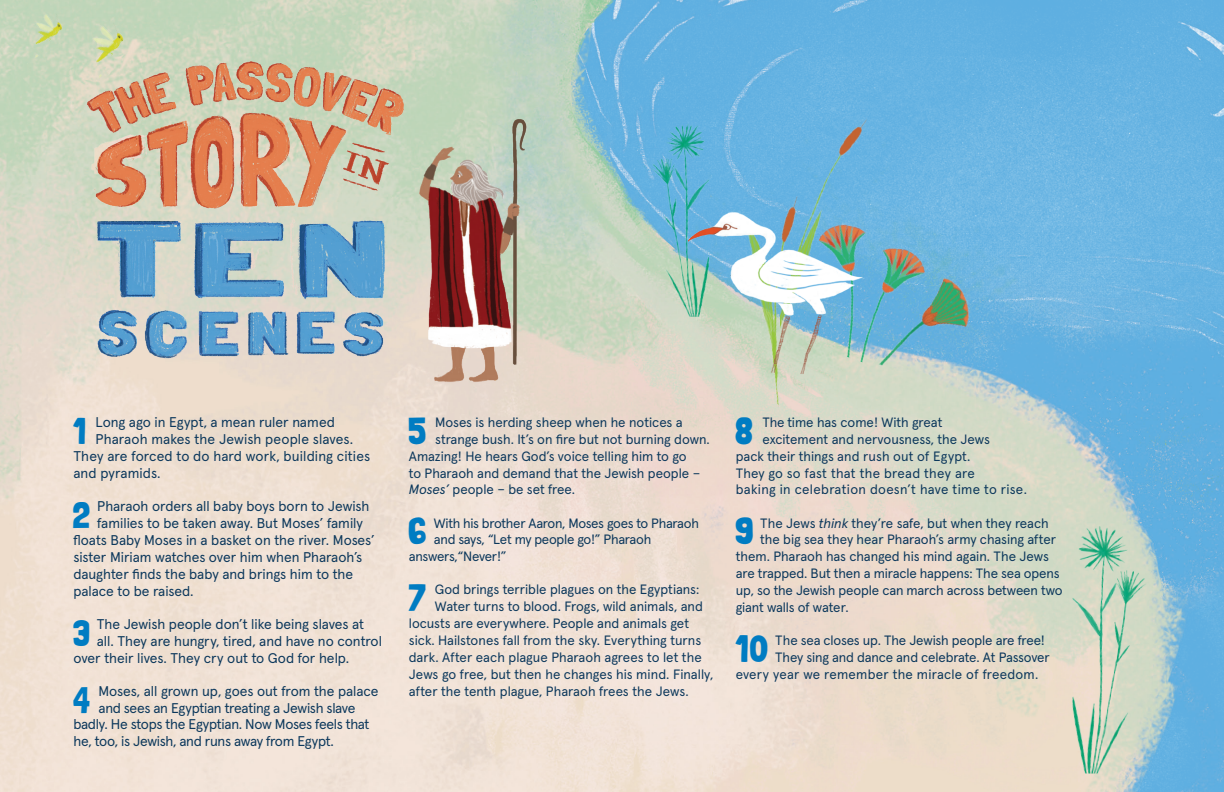
<style>
.page{position:relative;width:1224px;height:792px;background:#fff}
.page>*{position:absolute;margin:0;border:0;box-sizing:border-box;transform-origin:0 0}
.t1{font:37.7px "Londrina Solid";color:#007cc2}
.t2{font:36.7px "Londrina Solid";color:#007cc2}
.t3{font:14.1px "Apercu Pro";color:#0c385c}
.t4{font:14.1px "Apercu Pro";letter-spacing:-.025em;color:#0c385c}
.t5{font:14.1px "Apercu Pro";letter-spacing:-.02em;color:#0c385c}
.t6{font:13.5px "Apercu Pro";letter-spacing:-.005em;color:#0c385c}
.t7{font:13.5px "Apercu Pro";letter-spacing:-.025em;color:#0c385c}
.t8{font:13.5px "Apercu Pro";letter-spacing:.025em;color:#0c385c}
.t9{font:13.5px "Apercu Pro";letter-spacing:.02em;color:#0c385c}
.t10{font:13.5px "Apercu Pro";letter-spacing:.015em;color:#0c385c}
.s1{font-style:italic}
</style>
<div class="page">
<img style="left:0;top:0;width:1224px;height:792px">
<img style="left:73px;top:11px;width:367px;height:199px">
<img style="left:82px;top:212px;width:275px;height:160px">
<img style="left:357px;top:110px;width:178px;height:273px">
<img style="left:916px;top:199px;width:91px;height:197px">
<img style="left:979px;top:521px;width:183px;height:253px">
<img style="left:638px;top:120px;width:45px;height:197px">
<img style="left:781px;top:103px;width:135px;height:349px">
<img style="left:683px;top:120px;width:204px;height:339px">
<img style="left:689px;top:193px;width:184px;height:209px">
<img style="left:56px;top:7px;width:89px;height:88px">
<img style="left:0;top:0;width:81px;height:70px">
<p class="t2" style="left:73px;top:410px;width:15px">1</p>
<p class="t3" style="left:96px;top:411px;width:241px">Long ago in Egypt, a mean ruler named</p>
<p class="t3" style="left:96px;top:428px;width:259px">Pharaoh makes the Jewish people slaves.</p>
<p class="t3" style="left:73px;top:445px;width:298px">They are forced to do hard work, building cities</p>
<p class="t3" style="left:73px;top:462px;width:89px">and pyramids.</p>
<p class="t2" style="left:72px;top:494px;width:20px">2</p>
<p class="t3" style="left:97px;top:495px;width:274px">Pharaoh orders all baby boys born to Jewish</p>
<p class="t3" style="left:97px;top:512px;width:267px">families to be taken away. But Moses’ family</p>
<p class="t3" style="left:73px;top:529px;width:303px">floats Baby Moses in a basket on the river. Moses’</p>
<p class="t3" style="left:73px;top:546px;width:291px">sister Miriam watches over him when Pharaoh’s</p>
<p class="t3" style="left:73px;top:563px;width:281px">daughter finds the baby and brings him to the</p>
<p class="t3" style="left:73px;top:580px;width:122px">palace to be raised.</p>
<p class="t2" style="left:73px;top:611px;width:19px">3</p>
<p class="t3" style="left:97px;top:613px;width:269px">The Jewish people don’t like being slaves at</p>
<p class="t3" style="left:97px;top:630px;width:287px">all. They are hungry, tired, and have no control</p>
<p class="t3" style="left:73px;top:647px;width:277px">over their lives. They cry out to God for help.</p>
<p class="t2" style="left:73px;top:678px;width:19px">4</p>
<p class="t3" style="left:99px;top:680px;width:282px">Moses, all grown up, goes out from the palace</p>
<p class="t4" style="left:99px;top:697px;width:258px">and sees an Egyptian treating a Jewish slave</p>
<p class="t5" style="left:73px;top:714px;width:298px">badly. He stops the Egyptian. Now Moses feels that</p>
<p class="t4" style="left:73px;top:731px;width:262px">he, too, is Jewish, and runs away from Egypt.</p>
<p class="t1" style="left:408px;top:408px;width:20px">5</p>
<p class="t6" style="left:435px;top:412px;width:249px">Moses is herding sheep when he notices a</p>
<p class="t6" style="left:435px;top:429px;width:276px">strange bush. It’s on fire but not burning down.</p>
<p class="t6" style="left:409px;top:446px;width:279px">Amazing! He hears God’s voice telling him to go</p>
<p class="t6" style="left:409px;top:462px;width:293px">to Pharaoh and demand that the Jewish people –</p>
<p class="t6" style="left:409px;top:479px;width:168px"><span class="s1">Moses’</span> people – be set free.</p>
<p class="t1" style="left:408px;top:509px;width:21px">6</p>
<p class="t7" style="left:434px;top:512px;width:267px">With his brother Aaron, Moses goes to Pharaoh</p>
<p class="t6" style="left:434px;top:529px;width:219px">and says, “Let my people go!” Pharaoh</p>
<p class="t7" style="left:409px;top:546px;width:99px">answers,“Never!”</p>
<p class="t1" style="left:408px;top:576px;width:20px">7</p>
<p class="t6" style="left:435px;top:579px;width:266px">God brings terrible plagues on the Egyptians:</p>
<p class="t6" style="left:435px;top:596px;width:270px">Water turns to blood. Frogs, wild animals, and</p>
<p class="t6" style="left:409px;top:613px;width:282px">locusts are everywhere. People and animals get</p>
<p class="t6" style="left:409px;top:630px;width:294px">sick. Hailstones fall from the sky. Everything turns</p>
<p class="t6" style="left:409px;top:647px;width:294px">dark. After each plague Pharaoh agrees to let the</p>
<p class="t6" style="left:409px;top:664px;width:306px">Jews go free, but then he changes his mind. Finally,</p>
<p class="t6" style="left:409px;top:681px;width:281px">after the tenth plague, Pharaoh frees the Jews.</p>
<p class="t1" style="left:734px;top:408px;width:22px">8</p>
<p class="t6" style="left:763px;top:412px;width:181px">The time has come! With great</p>
<p class="t6" style="left:763px;top:429px;width:229px">excitement and nervousness, the Jews</p>
<p class="t6" style="left:736px;top:446px;width:236px">pack their things and rush out of Egypt.</p>
<p class="t10" style="left:736px;top:462px;width:241px">They go so fast that the bread they are</p>
<p class="t8" style="left:736px;top:479px;width:293px">baking in celebration doesn’t have time to rise.</p>
<p class="t1" style="left:735px;top:509px;width:20px">9</p>
<p class="t6" style="left:760px;top:512px;width:290px">The Jews <span class="s1">think</span> they’re safe, but when they reach</p>
<p class="t6" style="left:760px;top:529px;width:297px">the big sea they hear Pharaoh’s army chasing after</p>
<p class="t6" style="left:736px;top:546px;width:315px">them. Pharaoh has changed his mind again. The Jews</p>
<p class="t6" style="left:736px;top:563px;width:325px">are trapped. But then a miracle happens: The sea opens</p>
<p class="t6" style="left:736px;top:580px;width:328px">up, so the Jewish people can march across between two</p>
<p class="t6" style="left:736px;top:597px;width:114px">giant walls of water.</p>
<p class="t1" style="left:736px;top:627px;width:34px">10</p>
<p class="t6" style="left:775px;top:630px;width:271px">The sea closes up. The Jewish people are free!</p>
<p class="t6" style="left:775px;top:647px;width:276px">They sing and dance and celebrate. At Passover</p>
<p class="t9" style="left:736px;top:664px;width:304px">every year we remember the miracle of freedom.</p>
</div>
